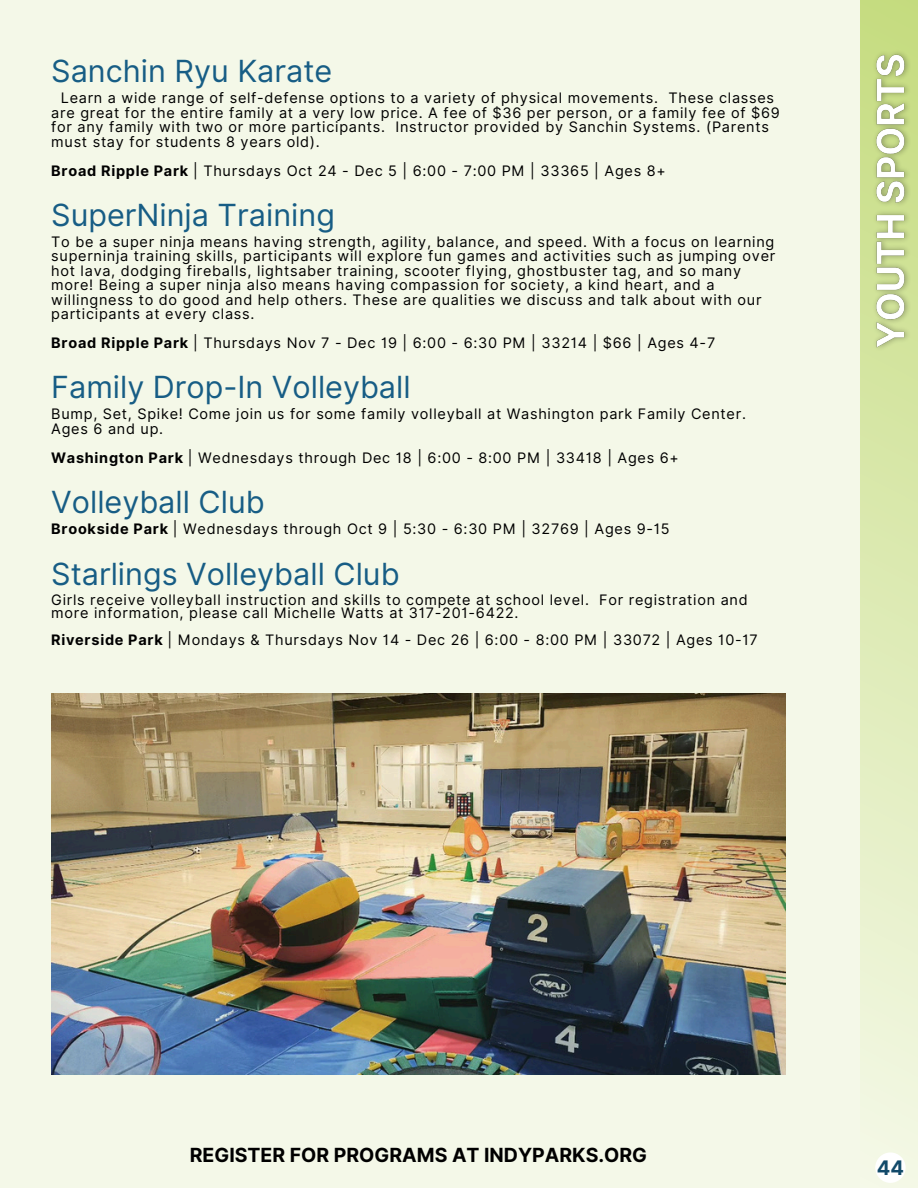
<style>
.page{position:relative;width:918px;height:1188px;background:#f4f8e8}
.page>*{position:absolute;margin:0;border:0;box-sizing:border-box;transform-origin:0 0}
.t1{font:30.45px "Inter";color:#175d85}
.t2{font:700 20.1px "Inter";color:#124a6a}
.t3{font:700 19.5px "Inter";color:#000}
.t4{font:14.4px/14.4px "Inter";letter-spacing:.05em;color:#000}
.s1{font-weight:700}
</style>
<div class="page">
<svg style="left:861px;top:0;width:57px;height:1090px;background:#dfebb8"></svg>
<div style="left:875px;top:1152px;width:31px;height:31px;background:#fff;border-radius:50%"></div>
<img style="left:51px;top:693px;width:735px;height:382px">
<img style="left:868px;top:45px;width:49px;height:312px">
<p class="t1" style="left:51px;top:53px;width:282px">Sanchin Ryu Karate</p>
<h4 class="t4" style="left:51px;top:91px;width:730px;text-indent:10px">Learn a wide range of self-defense options to a variety of physical movements. These classes are great for the entire family at a very low price. A fee of $36 per person, or a family fee of $69 for any family with two or more participants. Instructor provided by Sanchin Systems. (Parents must stay for students 8 years old).</h4>
<h2 class="t4" style="left:51px;top:163px;width:616px"><span class="s1">Broad Ripple Park</span> | Thursdays Oct 24 - Dec 5 | 6:00 - 7:00 PM | 33365 | Ages 8+</h2>
<h4 class="t1" style="left:51px;top:196px;width:285px">SuperNinja Training</h4>
<h4 class="t4" style="left:51px;top:234px;width:726px">To be a super ninja means having strength, agility, balance, and speed. With a focus on learning superninja training skills, participants will explore fun games and activities such as jumping over hot lava, dodging fireballs, lightsaber training, scooter flying, ghostbuster tag, and so many more! Being a super ninja also means having compassion for society, a kind heart, and a willingness to do good and help others. These are qualities we discuss and talk about with our participants at every class.</h4>
<h2 class="t4" style="left:51px;top:335px;width:666px"><span class="s1">Broad Ripple Park</span> | Thursdays Nov 7 - Dec 19 | 6:00 - 6:30 PM | 33214 | $66 | Ages 4-7</h2>
<h2 class="t1" style="left:51px;top:369px;width:361px">Family Drop-In Volleyball</h2>
<h2 class="t4" style="left:51px;top:407px;width:696px">Bump, Set, Spike! Come join us for some family volleyball at Washington park Family Center.<br>Ages 6 and up.</h2>
<p class="t4" style="left:51px;top:450px;width:629px"><span class="s1">Washington Park</span> | Wednesdays through Dec 18 | 6:00 - 8:00 PM | 33418 | Ages 6+</p>
<p class="t1" style="left:51px;top:484px;width:215px">Volleyball Club</p>
<p class="t4" style="left:51px;top:522px;width:620px"><span class="s1">Brookside Park</span> | Wednesdays through Oct 9 | 5:30 - 6:30 PM | 32769 | Ages 9-15</p>
<p class="t1" style="left:51px;top:556px;width:350px">Starlings Volleyball Club</p>
<p class="t4" style="left:51px;top:593px;width:698px;line-height:13.5px">Girls receive volleyball instruction and skills to compete at school level. For registration and more information, please call Michelle Watts at 317-201-6422.</p>
<h3 class="t4" style="left:51px;top:633px;width:708px"><span class="s1">Riverside Park</span> | Mondays &amp; Thursdays Nov 14 - Dec 26 | 6:00 - 8:00 PM | 33072 | Ages 10-17</h3>
<p class="t3" style="left:190px;top:1143px;width:459px">REGISTER FOR PROGRAMS AT INDYPARKS.ORG</p>
<h2 class="t2" style="left:877px;top:1155px;width:29px">44</h2>
</div>
